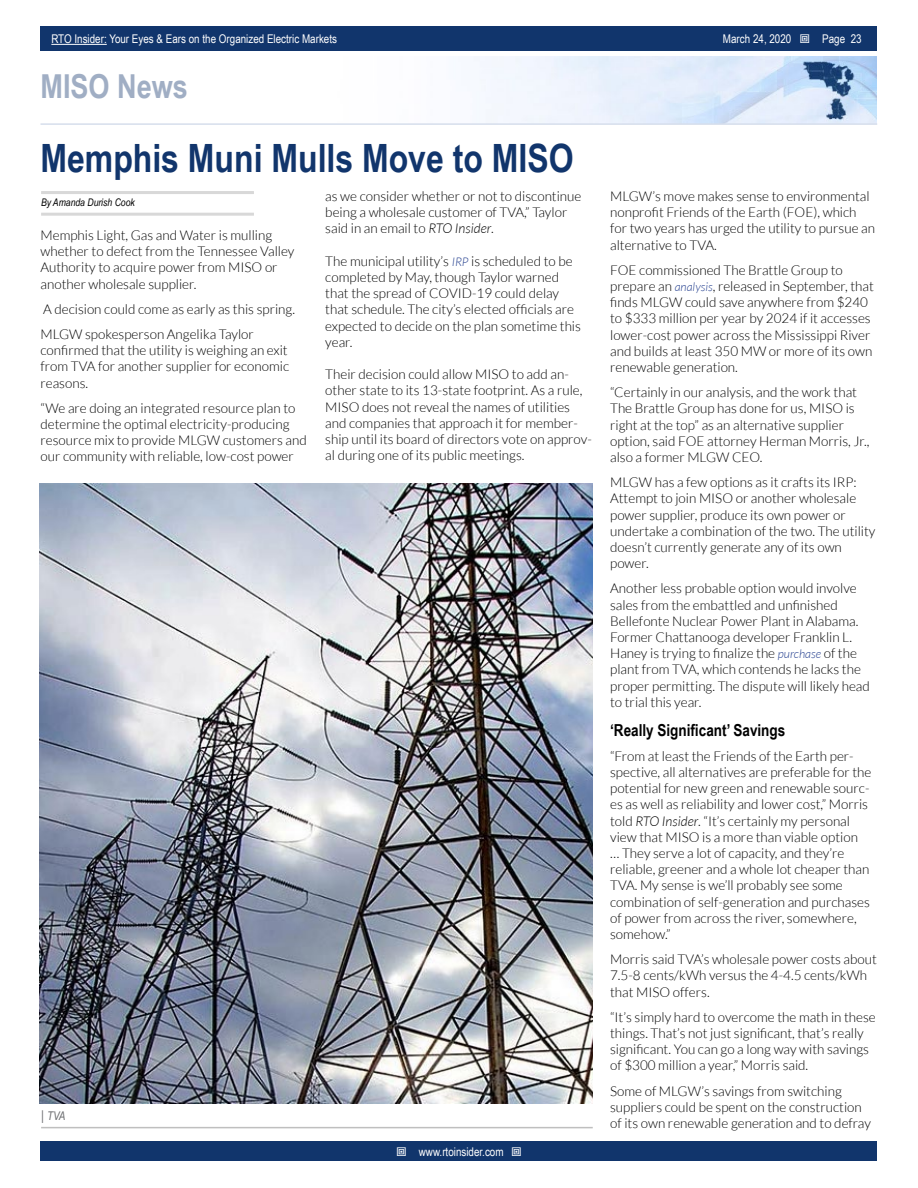
<style>
.page{position:relative;width:918px;height:1188px;background:#fff}
.page>*{position:absolute;margin:0;border:0;box-sizing:border-box;transform-origin:0 0}
.t1{font:700 39px "Arial Narrow";color:#11356c}
.t2{font:700 33px "Arial Narrow";color:#a0aec4}
.t3{font:700 16.5px "Arial Narrow";color:#000}
.t4{font:300 13.5px/16.2px "Lato";color:#000}
.t5{font:12px "Arial Narrow";color:#fff}
.t6{font:italic 12px "Arial Narrow";color:#6d6e71}
.t7{font:italic 10.5px "Arial Narrow";color:#000}
.s1{font-style:italic}
.s2{font-style:italic;font-size:12px;color:#25408f}
.s3{font-style:normal;font-size:13.5px}
</style>
<div class="page">
<div style="left:41px;top:1142px;width:836px;height:19px;background:#11356c"></div>
<div style="left:41px;top:27px;width:836px;height:24px;background:#11356c"></div>
<hr style="left:51px;top:44px;width:56px;height:1px;background:#fff">
<img style="left:474px;top:56px;width:403px;height:67px">
<hr style="left:40px;top:123px;width:837px;height:2px;background:#d6deec">
<hr style="left:41px;top:191px;width:213px;height:3px;background:#d8d8d8">
<hr style="left:41px;top:213px;width:213px;height:3px;background:#d8d8d8">
<hr style="left:41px;top:1127px;width:552px;height:1px;background:#bfbfbf">
<img style="left:40px;top:484px;width:552px;height:620px">
<p class="t5" style="left:51px;top:30px;width:287px">RTO Insider: Your Eyes &amp; Ears on the Organized Electric Markets</p>
<p class="t5" style="left:723px;top:30px;width:70px">March 24, 2020</p>
<p class="t5" style="left:822px;top:30px;width:41px">Page 23</p>
<h2 class="t2" style="left:40px;top:61px;width:149px">MISO News</h2>
<h1 class="t1" style="left:40px;top:129px;width:535px">Memphis Muni Mulls Move to MISO</h1>
<p class="t7" style="left:41px;top:195px;width:95px">By Amanda Durish Cook</p>
<p class="t4" style="left:325px;top:188px;width:258px">as we consider whether or not to discontinue being a wholesale customer of TVA,” Taylor said in an email to <span class="s1">RTO Insider</span>.</p>
<p class="t4" style="left:325px;top:253px;width:257px">The municipal utility’s <span class="s2">IRP</span> is scheduled to be completed by May, though Taylor warned that the spread of COVID-19 could delay that schedule. The city’s elected officials are expected to decide on the plan sometime this year.</p>
<p class="t4" style="left:325px;top:366px;width:268px">Their decision could allow MISO to add an&shy;other state to its 13-state footprint. As a rule, MISO does not reveal the names of utilities and companies that approach it for member&shy;ship until its board of directors vote on approv&shy;al during one of its public meetings.</p>
<p class="t4" style="left:40px;top:227px;width:256px">Memphis Light, Gas and Water is mulling whether to defect from the Tennessee Valley Authority to acquire power from MISO or another wholesale supplier.</p>
<p class="t4" style="left:40px;top:296px;width:256px;line-height:25.2px">A decision could come as early as this spring.<br>MLGW spokesperson Angelika Taylor</p>
<p class="t4" style="left:40px;top:342px;width:250px;text-align:justify">confirmed that the utility is weighing an exit from TVA for another supplier for economic reasons.</p>
<p class="t4" style="left:40px;top:400px;width:268px">“We are doing an integrated resource plan to determine the optimal electricity-producing resource mix to provide MLGW customers and our community with reliable, low-cost power</p>
<p class="t6" style="left:41px;top:1108px;width:26px"><span class="s3">|</span> TVA</p>
<p class="t5" style="left:419px;top:1143px;width:86px">www.rtoinsider.com</p>
<p class="t4" style="left:610px;top:188px;width:266px">MLGW’s move makes sense to environmental nonprofit Friends of the Earth (FOE), which for two years has urged the utility to pursue an alternative to TVA.</p>
<p class="t4" style="left:610px;top:262px;width:265px">FOE commissioned The Brattle Group to prepare an <span class="s2">analysis</span>, released in September, that finds MLGW could save anywhere from $240 to $333 million per year by 2024 if it accesses lower-cost power across the Mississippi River and builds at least 350 MW or more of its own renewable generation.</p>
<p class="t4" style="left:610px;top:384px;width:261px">“Certainly in our analysis, and the work that The Brattle Group has done for us, MISO is right at the top” as an alternative supplier option, said FOE attorney Herman Morris, Jr., also a former MLGW CEO.</p>
<p class="t4" style="left:610px;top:474px;width:267px">MLGW has a few options as it crafts its IRP:<br>Attempt to join MISO or another wholesale power supplier, produce its own power or undertake a combination of the two. The utility doesn’t currently generate any of its own power.</p>
<p class="t4" style="left:610px;top:580px;width:261px">Another less probable option would involve sales from the embattled and unfinished Bellefonte Nuclear Power Plant in Alabama.<br>Former Chattanooga developer Franklin L.<br>Haney is trying to finalize the <span class="s2">purchase</span> of the plant from TVA, which contends he lacks the proper permitting. The dispute will likely head to trial this year.</p>
<p class="t3" style="left:610px;top:717px;width:177px">‘Really Significant’ Savings</p>
<p class="t4" style="left:610px;top:748px;width:263px">“From at least the Friends of the Earth per&shy;spective, all alternatives are preferable for the potential for new green and renewable sourc&shy;es as well as reliability and lower cost,” Morris told <span class="s1">RTO Insider</span>. “It’s certainly my personal view that MISO is a more than viable option<br>… They serve a lot of capacity, and they’re reliable, greener and a whole lot cheaper than TVA. My sense is we’ll probably see some combination of self-generation and purchases of power from across the river, somewhere, somehow.”</p>
<p class="t4" style="left:610px;top:951px;width:268px">Morris said TVA’s wholesale power costs about<br>7.5-8 cents/kWh versus the 4-4.5 cents/kWh that MISO offers.</p>
<p class="t4" style="left:610px;top:1009px;width:267px">“It’s simply hard to overcome the math in these things. That’s not just significant, that’s really significant. You can go a long way with savings of $300 million a year,” Morris said.</p>
<p class="t4" style="left:610px;top:1083px;width:262px">Some of MLGW’s savings from switching suppliers could be spent on the construction of its own renewable generation and to defray</p>
</div>
